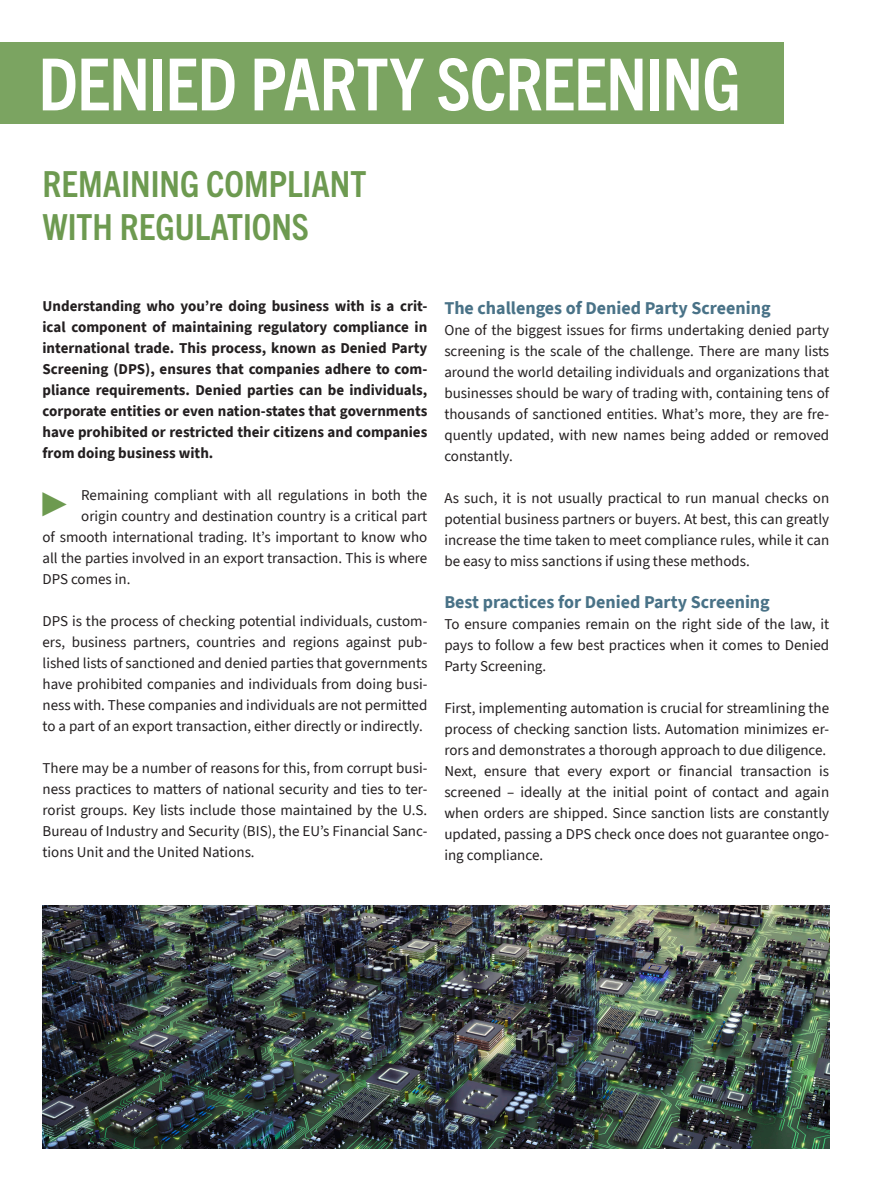
<style>
.page{position:relative;width:893px;height:1191px;background:#fff}
.page>*{position:absolute;margin:0;border:0;box-sizing:border-box;transform-origin:0 0}
.t1{font:700 condensed 72px "Trade Gothic Next LT Pro";letter-spacing:-.015em;color:#fff}
.t2{font:700 condensed 36px/43.2px "Trade Gothic Next LT Pro";color:#6d9a50}
.t3{font:700 18px "Source Sans 3";color:#497287}
.t4{font:15px/21px "Source Sans 3";color:#231f20;text-align:justify}
.t5{font:700 15px/21px "Source Sans 3";color:#231f20;text-align:justify}
.s1{color:#6d9a50}
</style>
<div class="page">
<div style="left:0;top:43px;width:783px;height:81px;background:#7ba461"></div>
<img style="left:43px;top:905px;width:786px;height:243px">
<h1 class="t1" style="left:38px;top:41px;width:704px">DENIED PARTY SCREENING</h1>
<h2 class="t2" style="left:43px;top:162px;width:325px">REMAINING COMPLIANT<br>WITH REGULATIONS</h2>
<p class="t5" style="left:43px;top:296px;width:386px">Understanding who you’re doing business with is a crit&shy;ical component of maintaining regulatory compliance in international trade. This process, known as Denied Party Screening (DPS), ensures that companies adhere to com&shy;pliance requirements. Denied parties can be individuals, corporate entities or even nation-states that governments have prohibited or restricted their citizens and companies from doing business with.</p>
<p class="t4" style="left:38px;top:485px;width:391px"><span class="s1">✓</span> Remaining compliant with all regulations in both the</p>
<p class="t4" style="left:81px;top:506px;width:348px">origin country and destination country is a critical part</p>
<p class="t4" style="left:43px;top:527px;width:386px">of smooth international trading. It’s important to know who</p>
<p class="t4" style="left:43px;top:548px;width:386px">all the parties involved in an export transaction. This is where</p>
<p class="t4" style="left:43px;top:569px;width:90px">DPS comes in.</p>
<p class="t4" style="left:43px;top:611px;width:386px">DPS is the process of checking potential individuals, custom&shy;ers, business partners, countries and regions against pub&shy;lished lists of sanctioned and denied parties that governments have prohibited companies and individuals from doing busi&shy;ness with. These companies and individuals are not permitted to a part of an export transaction, either directly or indirectly.</p>
<p class="t4" style="left:43px;top:758px;width:386px">There may be a number of reasons for this, from corrupt busi&shy;ness practices to matters of national security and ties to ter&shy;rorist groups. Key lists include those maintained by the U.S.<br>Bureau of Industry and Security (BIS), the EU’s Financial Sanc&shy;tions Unit and the United Nations.</p>
<p class="t3" style="left:444px;top:296px;width:328px">The challenges of Denied Party Screening</p>
<p class="t4" style="left:444px;top:320px;width:386px">One of the biggest issues for firms undertaking denied party screening is the scale of the challenge. There are many lists around the world detailing individuals and organizations that businesses should be wary of trading with, containing tens of thousands of sanctioned entities. What’s more, they are fre&shy;quently updated, with new names being added or removed constantly.</p>
<p class="t4" style="left:444px;top:488px;width:386px">As such, it is not usually practical to run manual checks on potential business partners or buyers. At best, this can greatly increase the time taken to meet compliance rules, while it can be easy to miss sanctions if using these methods.</p>
<p class="t3" style="left:444px;top:590px;width:327px">Best practices for Denied Party Screening</p>
<p class="t4" style="left:444px;top:614px;width:386px">To ensure companies remain on the right side of the law, it pays to follow a few best practices when it comes to Denied Party Screening.</p>
<p class="t4" style="left:444px;top:698px;width:386px;text-align:left">First, implementing automation is crucial for streamlining the process of checking sanction lists. Automation minimizes er&shy;rors and demonstrates a thorough approach to due diligence.<br>Next, ensure that every export or financial transaction is screened – ideally at the initial point of contact and again when orders are shipped. Since sanction lists are constantly updated, passing a DPS check once does not guarantee ongo&shy;ing compliance.</p>
</div>
